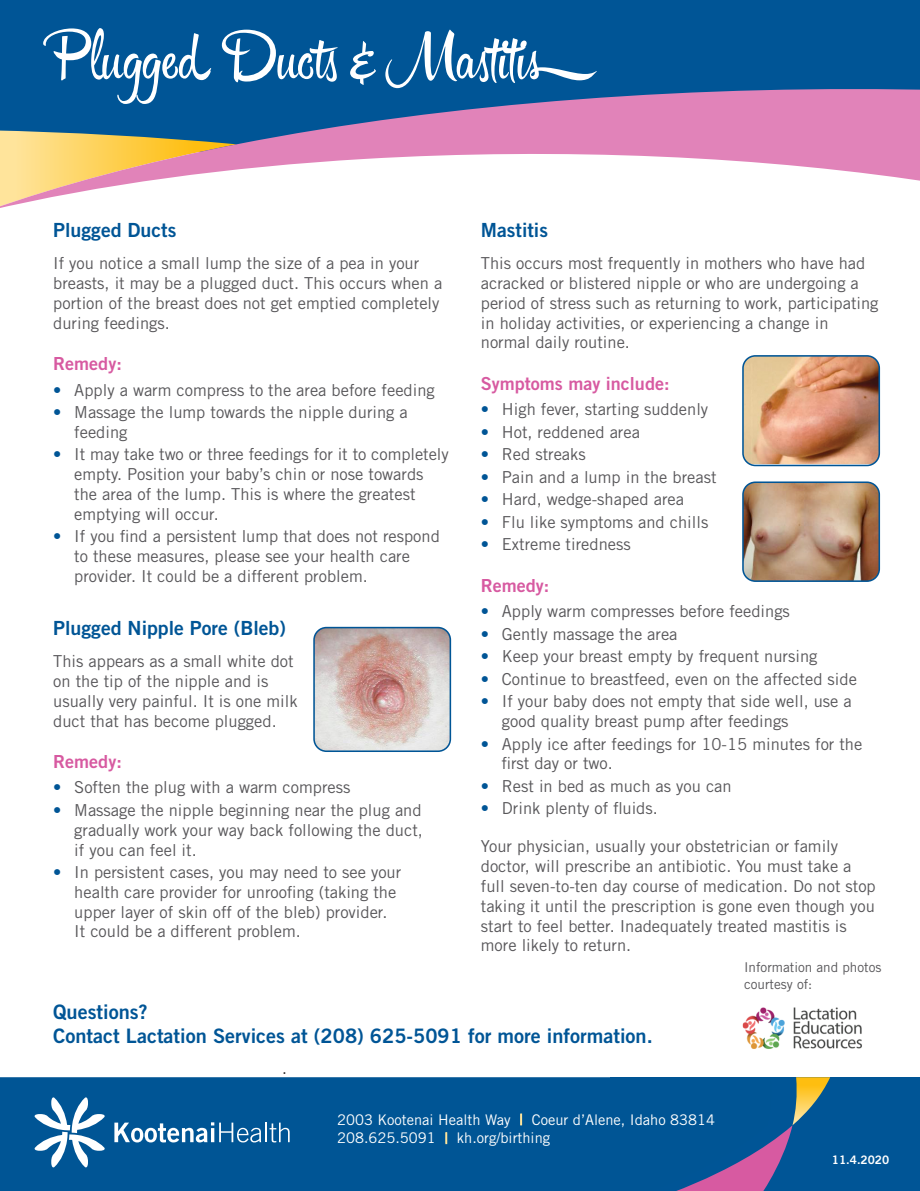
<style>
.page{position:relative;width:920px;height:1191px;background:#fff}
.page>*{position:absolute;margin:0;border:0;box-sizing:border-box;transform-origin:0 0}
.t1{font:56.85px "Hipster Script Pro";color:#fff}
.t2{font:19.95px "Trade Gothic LT Std Bd 2";color:#005596}
.t3{font:19.5px "Trade Gothic LT Std Bd 2";color:#005596}
.t4{font:18px "Trade Gothic LT Std Bd 2";color:#d75aa1}
.t5{font:16.5px/19.8px "Trade Gothic LT Std";color:#58575a}
.t6{font:15px "Avenir";color:#231f20}
.t7{font:14.7px "Trade Gothic LT Std";color:#fff}
.t8{font:13.5px "Trade Gothic LT Std";color:#58575a}
.t9{font:11.7px "Trade Gothic LT Std Bd 2";color:#fff}
.s1{color:#005596}
.s2{color:#fee49b}
</style>
<div class="page">
<div style="left:610px;top:1077px;width:309px;height:114px;background:#005596"></div>
<div style="left:0;top:1077px;width:610px;height:114px;background:#005595"></div>
<svg style="left:676px;top:1077px;width:153px;height:114px"></svg>
<svg style="left:35px;top:1097px;width:70px;height:70px"></svg>
<svg style="left:114px;top:1122px;width:147px;height:20px"></svg>
<hr style="left:265px;top:1122px;width:2px;height:20px;background:#fff">
<svg style="left:269px;top:1122px;width:20px;height:20px"></svg>
<img style="left:742px;top:1007px;width:120px;height:42px">
<div style="left:0;top:0;width:919px;height:152px;background:#005596"></div>
<svg style="left:0;top:89px;width:919px;height:119px"></svg>
<img style="left:316px;top:629px;width:133px;height:121px">
<div style="left:313px;top:627px;width:138px;height:125px;border:2px solid #005596;border-radius:12px"></div>
<img style="left:744px;top:356px;width:134px;height:108px">
<div style="left:741px;top:355px;width:138px;height:111px;border:2px solid #005596;border-radius:12px"></div>
<img style="left:744px;top:483px;width:134px;height:98px">
<div style="left:741px;top:481px;width:138px;height:101px;border:2px solid #005596;border-radius:12px"></div>
<p class="t1" style="left:54px;top:24px;width:544px">P lugged Ducts &amp; Mastitis</p>
<p class="t3" style="left:53px;top:218px;width:124px">Plugged Ducts</p>
<p class="t5" style="left:53px;top:253px;width:390px">If you notice a small lump the size of a pea in your breasts, it may be a plugged duct. This occurs when a portion of the breast does not get emptied completely during feedings.</p>
<p class="t4" style="left:53px;top:352px;width:70px">Remedy:</p>
<p class="t5" style="left:53px;top:380px;width:383px"><span class="s1">•</span> Apply a warm compress to the area before feeding</p>
<p class="t5" style="left:53px;top:402px;width:356px"><span class="s1">•</span> Massage the lump towards the nipple during a</p>
<p class="t5" style="left:74px;top:422px;width:55px">feeding</p>
<p class="t5" style="left:53px;top:444px;width:397px;text-align:center"><span class="s1">•</span> It may take two or three feedings for it to completely empty. Position your baby’s chin or nose towards</p>
<p class="t5" style="left:74px;top:484px;width:342px">the area of the lump. This is where the greatest emptying will occur.</p>
<p class="t5" style="left:53px;top:526px;width:388px;text-align:center"><span class="s1">•</span> If you find a persistent lump that does not respond to these measures, please see your health care</p>
<p class="t5" style="left:74px;top:566px;width:295px">provider. It could be a different problem.</p>
<p class="t3" style="left:53px;top:616px;width:234px">Plugged Nipple Pore (Bleb)</p>
<p class="t5" style="left:53px;top:651px;width:242px">This appears as a small white dot</p>
<p class="t5" style="left:53px;top:671px;width:216px">on the tip of the nipple and is</p>
<p class="t5" style="left:53px;top:691px;width:246px">usually very painful. It is one milk</p>
<p class="t5" style="left:53px;top:710px;width:225px">duct that has become plugged.</p>
<p class="t4" style="left:53px;top:750px;width:70px">Remedy:</p>
<p class="t5" style="left:53px;top:777px;width:298px"><span class="s1">•</span> Soften the plug with a warm compress</p>
<p class="t5" style="left:53px;top:800px;width:369px"><span class="s1">•</span> Massage the nipple beginning near the plug and</p>
<p class="t5" style="left:74px;top:820px;width:350px">gradually work your way back following the duct,</p>
<p class="t5" style="left:74px;top:839px;width:124px">if you can feel it.</p>
<p class="t5" style="left:53px;top:862px;width:349px"><span class="s1">•</span> In persistent cases, you may need to see your</p>
<p class="t5" style="left:74px;top:882px;width:323px">health care provider for unroofing (taking the</p>
<p class="t5" style="left:74px;top:902px;width:314px">upper layer of skin off of the bleb) provider.</p>
<p class="t5" style="left:74px;top:921px;width:228px">It could be a different problem.</p>
<p class="t3" style="left:480px;top:218px;width:69px">Mastitis</p>
<p class="t5" style="left:480px;top:253px;width:386px">This occurs most frequently in mothers who have had acracked or blistered nipple or who are undergoing a</p>
<p class="t5" style="left:480px;top:293px;width:399px">period of stress such as returning to work, participating in holiday activities, or experiencing a change in</p>
<p class="t5" style="left:480px;top:332px;width:150px">normal daily routine.</p>
<p class="t4" style="left:480px;top:372px;width:190px">Symptoms may include:</p>
<p class="t5" style="left:480px;top:399px;width:229px"><span class="s1">•</span> High fever, starting suddenly</p>
<p class="t5" style="left:480px;top:422px;width:160px"><span class="s1">•</span> Hot, reddened area</p>
<p class="t5" style="left:480px;top:444px;width:106px"><span class="s1">•</span> Red streaks</p>
<p class="t5" style="left:480px;top:467px;width:237px"><span class="s1">•</span> Pain and a lump in the breast</p>
<p class="t5" style="left:480px;top:489px;width:204px"><span class="s1">•</span> Hard, wedge-shaped area</p>
<p class="t5" style="left:480px;top:512px;width:229px"><span class="s1">•</span> Flu like symptoms and chills</p>
<p class="t5" style="left:480px;top:534px;width:151px"><span class="s1">•</span> Extreme tiredness</p>
<p class="t4" style="left:480px;top:574px;width:70px">Remedy:</p>
<p class="t5" style="left:480px;top:601px;width:310px"><span class="s1">•</span> Apply warm compresses before feedings</p>
<p class="t5" style="left:480px;top:624px;width:198px"><span class="s1">•</span> Gently massage the area</p>
<p class="t5" style="left:480px;top:646px;width:338px"><span class="s1">•</span> Keep your breast empty by frequent nursing</p>
<p class="t5" style="left:480px;top:669px;width:377px"><span class="s1">•</span> Continue to breastfeed, even on the affected side</p>
<p class="t5" style="left:501px;top:691px;width:351px;text-indent:-21px"><span class="s1">•</span> If your baby does not empty that side well, use a good quality breast pump after feedings</p>
<p class="t5" style="left:501px;top:734px;width:362px;text-indent:-21px"><span class="s1">•</span> Apply ice after feedings for 10-15 minutes for the first day or two.</p>
<p class="t5" style="left:480px;top:776px;width:252px"><span class="s1">•</span> Rest in bed as much as you can</p>
<p class="t5" style="left:480px;top:798px;width:178px"><span class="s1">•</span> Drink plenty of fluids.</p>
<p class="t5" style="left:480px;top:836px;width:396px">Your physician, usually your obstetrician or family doctor, will prescribe an antibiotic. You must take a full seven-to-ten day course of medication. Do not stop taking it until the prescription is gone even though you start to feel better. Inadequately treated mastitis is more likely to return.</p>
<p class="t8" style="left:743px;top:959px;width:139px">Information and photos</p>
<p class="t8" style="left:743px;top:976px;width:70px">courtesy of:</p>
<p class="t2" style="left:53px;top:1000px;width:96px">Questions?</p>
<p class="t2" style="left:53px;top:1024px;width:600px">Contact Lactation Services at (208) 625-5091 for more information.</p>
<p class="t6" style="left:282px;top:1057px;width:6px">.</p>
<p class="t7" style="left:337px;top:1110px;width:379px">2003 Kootenai Health Way <span class="s2">|</span> Coeur d’Alene, Idaho 83814</p>
<p class="t7" style="left:337px;top:1129px;width:214px">208.625.5091 <span class="s2">|</span> kh.org/birthing</p>
<p class="t9" style="left:831px;top:1152px;width:59px">11.4.2020</p>
</div>
